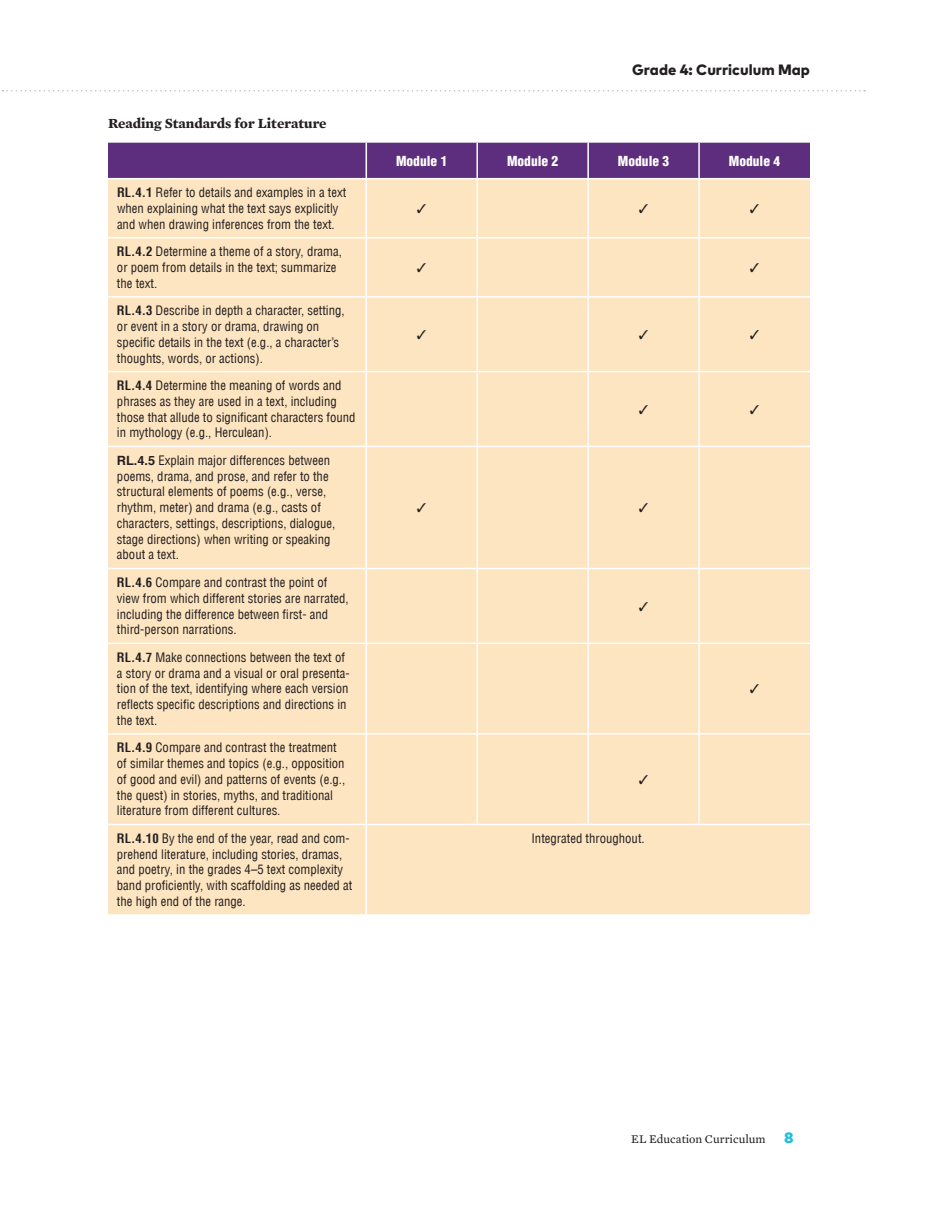
<style>
.page{position:relative;width:927px;height:1206px;background:#fff}
.page>*{position:absolute;margin:0;border:0;box-sizing:border-box;transform-origin:0 0}
.t1{font:800 15px "Mark Pro";color:#231f20}
.t2{font:700 14.25px "Mercury Text G2";color:#231f20}
.t3{font:900 condensed 13.5px "Helvetica LT";color:#fff}
.t4{font:condensed 12.75px/15.8px "Helvetica LT";color:#231f20}
.t5{font:12px "Mercury Text G2";color:#231f20}
.s1{font-weight:700}
.s2{font-family:"Helvetica";font-weight:700;font-stretch:normal}
.s3{font-family:"Mark Pro";font-weight:800;font-size:15px;color:#1cbedc}
</style>
<div class="page">
<svg style="left:3px;top:90px;width:862px;height:2px"></svg>
<div style="left:108px;top:143px;width:702px;height:35px;background:#5e2e7e"></div>
<div style="left:108px;top:179px;width:702px;height:735px;background:#fee5c1"></div>
<hr style="left:366px;top:143px;width:1px;height:35px;background:#fff">
<hr style="left:476px;top:143px;width:2px;height:35px;background:#fff">
<hr style="left:587px;top:143px;width:2px;height:35px;background:#fff">
<hr style="left:698px;top:143px;width:2px;height:35px;background:#fff">
<hr style="left:366px;top:179px;width:1px;height:58px;background:#fff">
<hr style="left:476px;top:179px;width:2px;height:58px;background:#fff">
<hr style="left:587px;top:179px;width:2px;height:58px;background:#fff">
<hr style="left:698px;top:179px;width:2px;height:58px;background:#fff">
<hr style="left:108px;top:237px;width:258px;height:1px;background:#fff">
<hr style="left:366px;top:237px;width:111px;height:1px;background:#fff">
<hr style="left:366px;top:238px;width:1px;height:58px;background:#fff">
<hr style="left:477px;top:237px;width:111px;height:1px;background:#fff">
<hr style="left:476px;top:238px;width:2px;height:58px;background:#fff">
<hr style="left:588px;top:237px;width:111px;height:1px;background:#fff">
<hr style="left:587px;top:238px;width:2px;height:58px;background:#fff">
<hr style="left:699px;top:237px;width:111px;height:1px;background:#fff">
<hr style="left:698px;top:238px;width:2px;height:58px;background:#fff">
<hr style="left:108px;top:296px;width:258px;height:2px;background:#fff">
<hr style="left:366px;top:296px;width:111px;height:2px;background:#fff">
<hr style="left:366px;top:298px;width:1px;height:73px;background:#fff">
<hr style="left:477px;top:296px;width:111px;height:2px;background:#fff">
<hr style="left:476px;top:298px;width:2px;height:73px;background:#fff">
<hr style="left:588px;top:296px;width:111px;height:2px;background:#fff">
<hr style="left:587px;top:298px;width:2px;height:73px;background:#fff">
<hr style="left:699px;top:296px;width:111px;height:2px;background:#fff">
<hr style="left:698px;top:298px;width:2px;height:73px;background:#fff">
<hr style="left:108px;top:371px;width:258px;height:1px;background:#fff">
<hr style="left:366px;top:371px;width:111px;height:1px;background:#fff">
<hr style="left:366px;top:372px;width:1px;height:74px;background:#fff">
<hr style="left:477px;top:371px;width:111px;height:1px;background:#fff">
<hr style="left:476px;top:372px;width:2px;height:74px;background:#fff">
<hr style="left:588px;top:371px;width:111px;height:1px;background:#fff">
<hr style="left:587px;top:372px;width:2px;height:74px;background:#fff">
<hr style="left:699px;top:371px;width:111px;height:1px;background:#fff">
<hr style="left:698px;top:372px;width:2px;height:74px;background:#fff">
<hr style="left:108px;top:446px;width:258px;height:1px;background:#fff">
<hr style="left:366px;top:446px;width:111px;height:1px;background:#fff">
<hr style="left:366px;top:447px;width:1px;height:121px;background:#fff">
<hr style="left:477px;top:446px;width:111px;height:1px;background:#fff">
<hr style="left:476px;top:447px;width:2px;height:121px;background:#fff">
<hr style="left:588px;top:446px;width:111px;height:1px;background:#fff">
<hr style="left:587px;top:447px;width:2px;height:121px;background:#fff">
<hr style="left:699px;top:446px;width:111px;height:1px;background:#fff">
<hr style="left:698px;top:447px;width:2px;height:121px;background:#fff">
<hr style="left:108px;top:568px;width:258px;height:1px;background:#fff">
<hr style="left:366px;top:568px;width:111px;height:1px;background:#fff">
<hr style="left:366px;top:569px;width:1px;height:74px;background:#fff">
<hr style="left:477px;top:568px;width:111px;height:1px;background:#fff">
<hr style="left:476px;top:569px;width:2px;height:74px;background:#fff">
<hr style="left:588px;top:568px;width:111px;height:1px;background:#fff">
<hr style="left:587px;top:569px;width:2px;height:74px;background:#fff">
<hr style="left:699px;top:568px;width:111px;height:1px;background:#fff">
<hr style="left:698px;top:569px;width:2px;height:74px;background:#fff">
<hr style="left:108px;top:643px;width:258px;height:1px;background:#fff">
<hr style="left:366px;top:643px;width:111px;height:1px;background:#fff">
<hr style="left:366px;top:644px;width:1px;height:89px;background:#fff">
<hr style="left:477px;top:643px;width:111px;height:1px;background:#fff">
<hr style="left:476px;top:644px;width:2px;height:89px;background:#fff">
<hr style="left:588px;top:643px;width:111px;height:1px;background:#fff">
<hr style="left:587px;top:644px;width:2px;height:89px;background:#fff">
<hr style="left:699px;top:643px;width:111px;height:1px;background:#fff">
<hr style="left:698px;top:644px;width:2px;height:89px;background:#fff">
<hr style="left:108px;top:733px;width:258px;height:2px;background:#fff">
<hr style="left:366px;top:733px;width:111px;height:2px;background:#fff">
<hr style="left:366px;top:735px;width:1px;height:89px;background:#fff">
<hr style="left:477px;top:733px;width:111px;height:2px;background:#fff">
<hr style="left:476px;top:735px;width:2px;height:89px;background:#fff">
<hr style="left:588px;top:733px;width:111px;height:2px;background:#fff">
<hr style="left:587px;top:735px;width:2px;height:89px;background:#fff">
<hr style="left:699px;top:733px;width:111px;height:2px;background:#fff">
<hr style="left:698px;top:735px;width:2px;height:89px;background:#fff">
<hr style="left:108px;top:824px;width:258px;height:1px;background:#fff">
<hr style="left:366px;top:824px;width:111px;height:1px;background:#fff">
<hr style="left:366px;top:825px;width:1px;height:89px;background:#fff">
<hr style="left:477px;top:824px;width:111px;height:1px;background:#fff">
<hr style="left:588px;top:824px;width:111px;height:1px;background:#fff">
<hr style="left:699px;top:824px;width:111px;height:1px;background:#fff">
<svg style="left:417px;top:204px;width:9px;height:9px"></svg>
<svg style="left:639px;top:204px;width:9px;height:9px"></svg>
<svg style="left:750px;top:204px;width:9px;height:9px"></svg>
<svg style="left:417px;top:263px;width:9px;height:9px"></svg>
<svg style="left:750px;top:263px;width:9px;height:9px"></svg>
<svg style="left:417px;top:330px;width:9px;height:9px"></svg>
<svg style="left:639px;top:330px;width:9px;height:9px"></svg>
<svg style="left:750px;top:330px;width:9px;height:9px"></svg>
<svg style="left:639px;top:405px;width:9px;height:9px"></svg>
<svg style="left:750px;top:405px;width:9px;height:9px"></svg>
<svg style="left:417px;top:503px;width:9px;height:9px"></svg>
<svg style="left:639px;top:503px;width:9px;height:9px"></svg>
<svg style="left:639px;top:602px;width:9px;height:9px"></svg>
<svg style="left:750px;top:684px;width:9px;height:9px"></svg>
<svg style="left:639px;top:775px;width:9px;height:9px"></svg>
<p class="t2" style="left:108px;top:112px;width:220px">Reading Standards for Literature</p>
<p class="t1" style="left:632px;top:58px;width:179px">Grade 4: Curriculum Map</p>
<p class="t3" style="left:396px;top:152px;width:53px">Module 1</p>
<p class="t3" style="left:507px;top:152px;width:53px">Module 2</p>
<p class="t3" style="left:618px;top:152px;width:53px">Module 3</p>
<p class="t3" style="left:729px;top:152px;width:53px">Module 4</p>
<p class="t4" style="left:117px;top:185px;width:231px"><span class="s1">RL.4.1</span> Refer to details and examples in a text when explaining what the text says explicitly and when drawing inferences from the text.</p>
<p class="t4" style="left:117px;top:244px;width:227px"><span class="s1">RL.4.2</span> Determine a theme of a story, drama, or poem from details in the text; summarize the text.</p>
<p class="t4" style="left:117px;top:303px;width:229px"><span class="s1">RL.4.3</span> Describe in depth a character, setting, or event in a story or drama, drawing on specific details in the text (e.g., a character’s thoughts, words, or actions).</p>
<p class="t4" style="left:117px;top:378px;width:240px"><span class="s1">RL.4.4</span> Determine the meaning of words and phrases as they are used in a text, including those that allude to significant characters found in mythology (e.g., Herculean).</p>
<p class="t4" style="left:117px;top:452px;width:220px"><span class="s2">RL.4.5</span> Explain major differences between poems, drama, and prose, and refer to the structural elements of poems (e.g., verse, rhythm, meter) and drama (e.g., casts of characters, settings, descriptions, dialogue, stage directions) when writing or speaking about a text.</p>
<p class="t4" style="left:117px;top:574px;width:233px"><span class="s1">RL.4.6</span> Compare and contrast the point of view from which different stories are narrated, including the difference between first- and third-person narrations.</p>
<p class="t4" style="left:117px;top:649px;width:234px"><span class="s1">RL.4.7</span> Make connections between the text of a story or drama and a visual or oral presenta&shy;tion of the text, identifying where each version reflects specific descriptions and directions in the text.</p>
<p class="t4" style="left:117px;top:740px;width:230px"><span class="s1">RL.4.9</span> Compare and contrast the treatment of similar themes and topics (e.g., opposition of good and evil) and patterns of events (e.g., the quest) in stories, myths, and traditional literature from different cultures.</p>
<p class="t4" style="left:117px;top:830px;width:237px"><span class="s1">RL.4.10</span> By the end of the year, read and com&shy;prehend literature, including stories, dramas, and poetry, in the grades 4–5 text complexity band proficiently, with scaffolding as needed at the high end of the range.</p>
<p class="t4" style="left:531px;top:830px;width:115px">Integrated throughout.</p>
<p class="t5" style="left:631px;top:1130px;width:164px">EL Education Curriculum <span class="s3">8</span></p>
</div>
